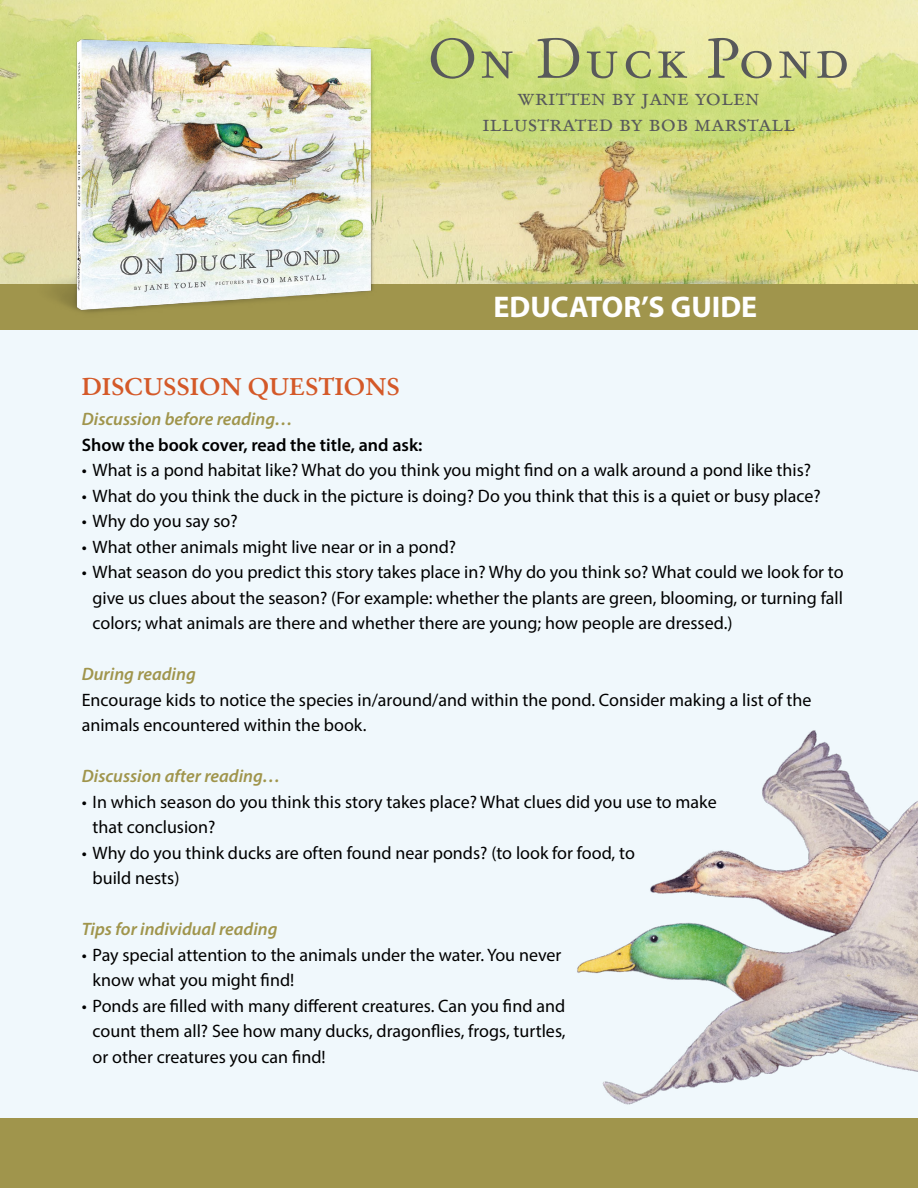
<style>
.page{position:relative;width:918px;height:1188px;background:#fff}
.page>*{position:absolute;margin:0;border:0;box-sizing:border-box;transform-origin:0 0}
.t1{font:55.5px "Stempel Garamond Roman SC";letter-spacing:.06em;color:#58595b}
.t2{font:700 30px "Myriad Pro";color:#fff}
.t3{font:700 24px "Stempel Garamond";color:#d45928}
.t4{font:23.7px/25.3px "Stempel Garamond Roman SC";color:#58595b;text-align:center}
.t5{font:18px/25.5px "Myriad Pro";color:#000}
.t6{font:italic 600 18px "Myriad Pro";color:#a0954c}
.t7{font:600 18px "Myriad Pro";color:#000}
</style>
<div class="page">
<div style="left:0;top:321px;width:918px;height:801px;background:#f0f8fc"></div>
<div style="left:0;top:1119px;width:918px;height:69px;background:#a0954c"></div>
<img style="left:0;top:0;width:918px;height:284px">
<div style="left:0;top:284px;width:918px;height:46px;background:#a0954c"></div>
<img style="left:33px;top:25px;width:359px;height:288px">
<img style="left:577px;top:730px;width:341px;height:375px">
<h1 class="t1" style="left:428px;top:34px;width:423px">On Duck Pond</h1>
<h3 class="t4" style="left:482px;top:86px;width:315px">written by jane yolen illustrated by bob marstall</h3>
<h2 class="t2" style="left:494px;top:287px;width:265px">EDUCATOR’S GUIDE</h2>
<h3 class="t3" style="left:82px;top:372px;width:320px">DISCUSSION QUESTIONS</h3>
<p class="t6" style="left:82px;top:408px;width:213px">Discussion before reading…</p>
<p class="t7" style="left:82px;top:433px;width:342px">Show the book cover, read the title, and ask:</p>
<p class="t5" style="left:82px;top:457px;width:731px">• What is a pond habitat like? What do you think you might find on a walk around a pond like this?</p>
<p class="t5" style="left:82px;top:482px;width:741px">• What do you think the duck in the picture is doing? Do you think that this is a quiet or busy place?</p>
<p class="t5" style="left:82px;top:508px;width:158px">• Why do you say so?</p>
<p class="t5" style="left:82px;top:533px;width:376px">• What other animals might live near or in a pond?</p>
<p class="t5" style="left:93px;top:559px;width:753px;text-align:justify;text-indent:-11px">• What season do you predict this story takes place in? Why do you think so? What could we look for to give us clues about the season? (For example: whether the plants are green, blooming, or turning fall colors; what animals are there and whether there are young; how people are dressed.)</p>
<p class="t6" style="left:82px;top:663px;width:116px">During reading</p>
<p class="t5" style="left:82px;top:686px;width:731px">Encourage kids to notice the species in/around/and within the pond. Consider making a list of the animals encountered within the book.</p>
<p class="t6" style="left:82px;top:765px;width:200px">Discussion after reading…</p>
<p class="t5" style="left:93px;top:788px;width:626px;text-indent:-11px">• In which season do you think this story takes place? What clues did you use to make that conclusion?</p>
<p class="t5" style="left:93px;top:840px;width:544px;text-indent:-11px">• Why do you think ducks are often found near ponds? (to look for food, to build nests)</p>
<p class="t6" style="left:82px;top:918px;width:197px">Tips for individual reading</p>
<p class="t5" style="left:93px;top:942px;width:470px;text-indent:-11px">• Pay special attention to the animals under the water. You never know what you might find!</p>
<p class="t5" style="left:93px;top:993px;width:475px;text-align:justify;text-indent:-11px">• Ponds are filled with many different creatures. Can you find and count them all? See how many ducks, dragonflies, frogs, turtles, or other creatures you can find!</p>
</div>
